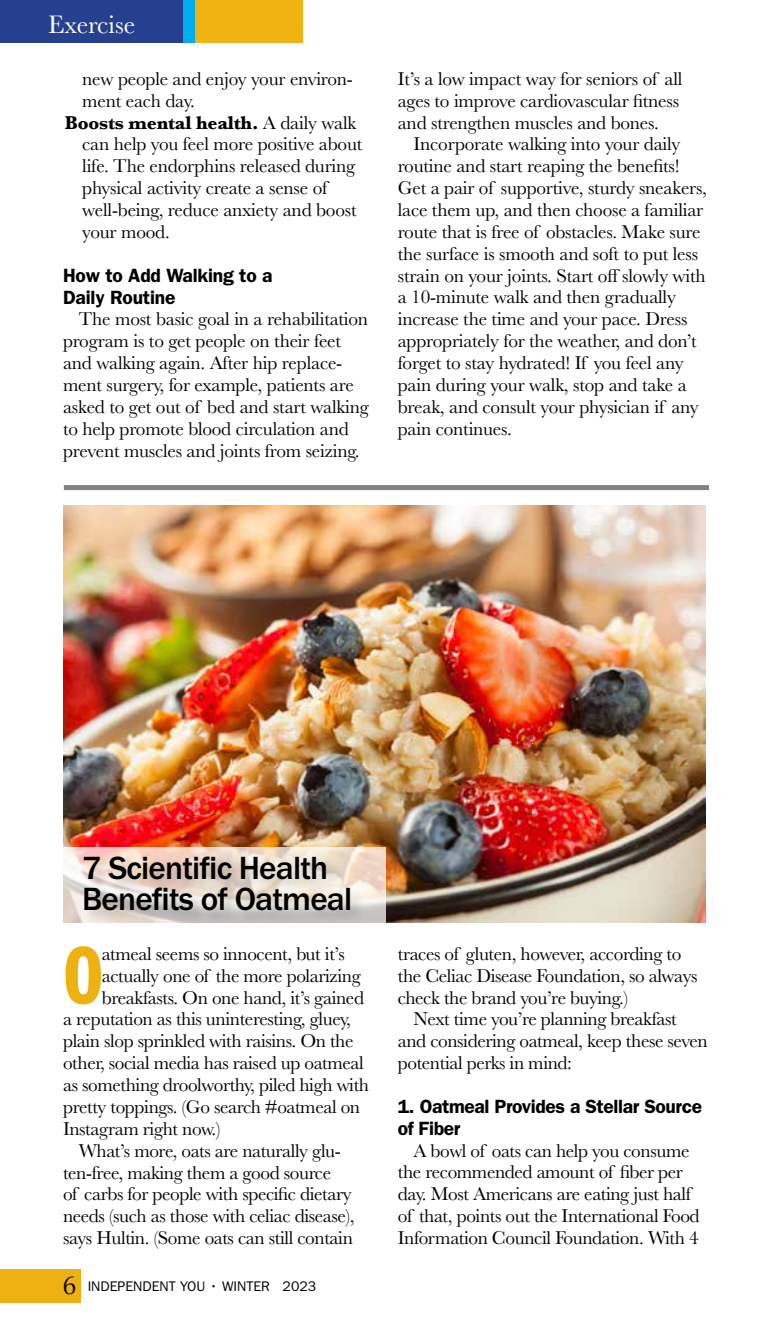
<style>
.page{position:relative;width:772px;height:1323px;background:#fff}
.page>*{position:absolute;margin:0;border:0;box-sizing:border-box;transform-origin:0 0}
.t1{font:84.88px "ITC Franklin Gothic Std Dm Cp";color:#eeb111}
.t2{font:700 33.25px/31.5px "Franklin Gothic";letter-spacing:-.025em;color:#000}
.t3{font:26.25px "Baskerville";color:#fff}
.t4{font:19.25px/21.9px "Baskerville";letter-spacing:-.02em;color:#000}
.t5{font:600 19.25px/21.9px "ITC Franklin Gothic Std";letter-spacing:-.02em;color:#000}
.t6{font:700 19.25px "Baskerville";letter-spacing:-.01em;color:#000}
.t7{font:14px "ITC Franklin Gothic Std";color:#000}
.s1{font-weight:400}
.s2{font-family:"Kepler Std";font-weight:300;font-size:28px}
</style>
<div class="page">
<div style="left:0;top:1269px;width:80px;height:34px;background:#eeb111"></div>
<div style="left:0;top:0;width:302px;height:42px;background:#25408f"></div>
<div style="left:183px;top:0;width:119px;height:42px;background:#f0b311"></div>
<div style="left:183px;top:0;width:12px;height:42px;background:#00aeef"></div>
<img style="left:63px;top:506px;width:642px;height:416px">
<div style="left:64px;top:485px;width:645px;height:5px;background:#808285"></div>
<svg style="left:63px;top:847px;width:323px;height:75px;background:#eddbd1"></svg>
<div style="left:81px;top:853px;width:285px;height:74px;background:#000;opacity:.2"></div>
<h3 class="t3" style="left:48px;top:8px;width:89px">Exercise</h3>
<p class="t4" style="left:82px;top:68px;width:272px">new people and enjoy your environ-</p>
<p class="t4" style="left:82px;top:90px;width:114px">ment each day.</p>
<p class="t6" style="left:65px;top:109px;width:293px">Boosts mental health. <span class="s1">A daily walk</span></p>
<p class="t4" style="left:82px;top:134px;width:282px">can help you feel more positive about</p>
<p class="t4" style="left:82px;top:155px;width:274px">life. The endorphins released during</p>
<p class="t4" style="left:82px;top:177px;width:246px">physical activity create a sense of</p>
<p class="t4" style="left:82px;top:199px;width:276px">well-being, reduce anxiety and boost</p>
<p class="t4" style="left:82px;top:221px;width:89px">your mood.</p>
<p class="t5" style="left:63px;top:264px;width:211px">How to Add Walking to a<br>Daily Routine</p>
<p class="t4" style="left:63px;top:309px;width:307px;text-indent:16px">The most basic goal in a rehabilitation program is to get people on their feet and walking again. After hip replace&shy;ment surgery, for example, patients are asked to get out of bed and start walking to help promote blood circulation and prevent muscles and joints from seizing.</p>
<p class="t4" style="left:398px;top:68px;width:286px">It’s a low impact way for seniors of all ages to improve cardiovascular fitness and strengthen muscles and bones.</p>
<p class="t4" style="left:398px;top:134px;width:311px;text-indent:16px">Incorporate walking into your daily routine and start reaping the benefits!<br>Get a pair of supportive, sturdy sneakers, lace them up, and then choose a familiar route that is free of obstacles. Make sure the surface is smooth and soft to put less strain on your joints. Start off slowly with a 10-minute walk and then gradually increase the time and your pace. Dress appropriately for the weather, and don’t forget to stay hydrated! If you feel any pain during your walk, stop and take a break, and consult your physician if any pain continues.</p>
<h2 class="t2" style="left:82px;top:852px;width:271px">7 Scientific Health<br>Benefits of Oatmeal</h2>
<h1 class="t1" style="left:63px;top:929px;width:42px">O</h1>
<p class="t4" style="left:102px;top:943px;width:244px">atmeal seems so innocent, but it’s</p>
<p class="t4" style="left:102px;top:965px;width:260px">actually one of the more polarizing</p>
<p class="t4" style="left:102px;top:987px;width:264px">breakfasts. On one hand, it’s gained</p>
<p class="t4" style="left:63px;top:1009px;width:289px">a reputation as this uninteresting, gluey,</p>
<p class="t4" style="left:63px;top:1030px;width:292px">plain slop sprinkled with raisins. On the</p>
<p class="t4" style="left:63px;top:1052px;width:302px">other, social media has raised up oatmeal</p>
<p class="t4" style="left:63px;top:1074px;width:308px">as something droolworthy, piled high with</p>
<p class="t4" style="left:63px;top:1096px;width:299px">pretty toppings. (Go search #oatmeal on</p>
<p class="t4" style="left:63px;top:1118px;width:159px">Instagram right now.)</p>
<p class="t4" style="left:79px;top:1140px;width:264px">What’s more, oats are naturally glu-</p>
<p class="t4" style="left:63px;top:1162px;width:270px">ten-free, making them a good source</p>
<p class="t4" style="left:63px;top:1184px;width:290px">of carbs for people with specific dietary</p>
<p class="t4" style="left:63px;top:1205px;width:293px">needs (such as those with celiac disease),</p>
<p class="t4" style="left:63px;top:1227px;width:291px">says Hultin. (Some oats can still contain</p>
<p class="t7" style="left:63px;top:1278px;width:255px"><span class="s2">6</span> INDEPENDENT YOU • WINTER 2023</p>
<p class="t4" style="left:398px;top:943px;width:301px">traces of gluten, however, according to the Celiac Disease Foundation, so always check the brand you’re buying.)</p>
<p class="t4" style="left:398px;top:1009px;width:311px;text-indent:16px">Next time you’re planning breakfast and considering oatmeal, keep these seven potential perks in mind:</p>
<p class="t5" style="left:398px;top:1095px;width:306px">1. Oatmeal Provides a Stellar Source of Fiber</p>
<p class="t4" style="left:398px;top:1140px;width:303px;text-indent:16px">A bowl of oats can help you consume the recommended amount of fiber per day. Most Americans are eating just half of that, points out the International Food Information Council Foundation. With 4</p>
</div>
